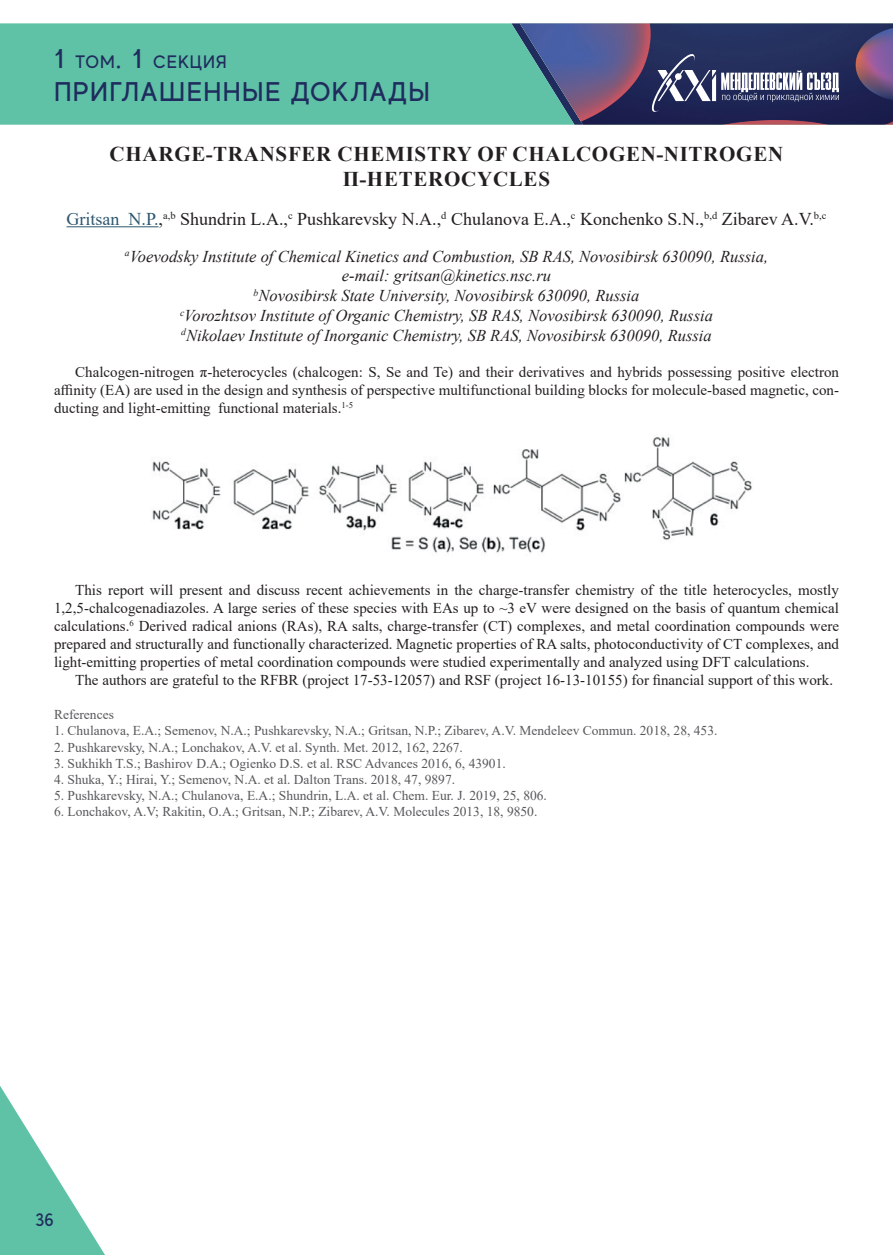
<style>
.page{position:relative;width:893px;height:1255px;background:#fff}
.page>*{position:absolute;margin:0;border:0;box-sizing:border-box;transform-origin:0 0}
.t1{font:500 27px "MADE Evolve Sans";letter-spacing:.05em;color:#1f2c5d}
.t2{font:700 21px/25.2px "Times New Roman";letter-spacing:.035em;color:#231f20;text-align:center}
.t3{font:18px "Times New Roman";color:#231f20}
.t4{font:500 18px "MADE Evolve Sans";letter-spacing:.05em;color:#1f2c5d}
.t5{font:italic 16.5px/19.8px "Times New Roman";color:#231f20;text-align:center}
.t6{font:15px/18px "Times New Roman";color:#231f20;text-align:justify}
.t7{font:13.5px "Times New Roman";color:#57585a}
.s1{font-size:27px}
.s2{color:#2e576f}
</style>
<div class="page">
<div style="left:0;top:23px;width:511px;height:102px;background:#5fc2a6"></div>
<svg style="left:0;top:1086px;width:105px;height:168px"></svg>
<svg style="left:511px;top:23px;width:382px;height:102px;background:#4a5278"></svg>
<hr style="left:67px;top:226px;width:92px;height:1px;background:#2e576f">
<img style="left:152px;top:437px;width:600px;height:116px">
<p class="t4" style="left:54px;top:51px;width:174px"><span class="s1">1</span> ТОМ<span class="s1">. 1</span> СЕКЦИЯ</p>
<h1 class="t1" style="left:54px;top:74px;width:377px">ПРИГЛАШЕННЫЕ ДОКЛАДЫ</h1>
<h2 class="t2" style="left:110px;top:141px;width:675px">CHARGE-TRANSFER CHEMISTRY OF CHALCOGEN-NITROGEN<br>Π-HETEROCYCLES</h2>
<p class="t3" style="left:67px;top:206px;width:761px"><span class="s2">Gritsan N.P.</span>,<sup>a,b</sup> Shundrin L.A.,<sup>c</sup> Pushkarevsky N.A.,<sup>d</sup> Chulanova E.A.,<sup>c</sup> Konchenko S.N.,<sup>b,d</sup> Zibarev A.V.<sup>b,c</sup></p>
<p class="t5" style="left:125px;top:246px;width:645px"><sup>a</sup>Voevodsky Institute of Chemical Kinetics and Combustion, SB RAS, Novosibirsk 630090, Russia, e-mail: gritsan@kinetics.nsc.ru<br><sup>b</sup>Novosibirsk State University, Novosibirsk 630090, Russia<br><sup>c</sup>Vorozhtsov Institute of Organic Chemistry, SB RAS, Novosibirsk 630090, Russia<br><sup>d</sup>Nikolaev Institute of Inorganic Chemistry, SB RAS, Novosibirsk 630090, Russia</p>
<p class="t6" style="left:54px;top:362px;width:786px;text-indent:21px">Chalcogen-nitrogen π-heterocycles (chalcogen: S, Se and Te) and their derivatives and hybrids possessing positive electron affinity (EA) are used in the design and synthesis of perspective multifunctional building blocks for molecule-based magnetic, con&shy;ducting and light-emitting functional materials.<sup>1-5</sup></p>
<p class="t6" style="left:54px;top:580px;width:786px;text-indent:21px">This report will present and discuss recent achievements in the charge-transfer chemistry of the title heterocycles, mostly 1,2,5-chalcogenadiazoles. A large series of these species with EAs up to ~3 eV were designed on the basis of quantum chemical calculations.<sup>6</sup> Derived radical anions (RAs), RA salts, charge-transfer (CT) complexes, and metal coordination compounds were prepared and structurally and functionally characterized. Magnetic properties of RA salts, photoconductivity of CT complexes, and light-emitting properties of metal coordination compounds were studied experimentally and analyzed using DFT calculations.</p>
<p class="t6" style="left:75px;top:670px;width:759px">The authors are grateful to the RFBR (project 17-53-12057) and RSF (project 16-13-10155) for financial support of this work.</p>
<p class="t7" style="left:54px;top:705px;width:61px">References</p>
<p class="t7" style="left:54px;top:721px;width:665px">1. Chulanova, E.A.; Semenov, N.A.; Pushkarevsky, N.A.; Gritsan, N.P.; Zibarev, A.V. Mendeleev Commun. 2018, 28, 453.</p>
<p class="t7" style="left:54px;top:737px;width:410px">2. Pushkarevsky, N.A.; Lonchakov, A.V. et al. Synth. Met. 2012, 162, 2267.</p>
<p class="t7" style="left:54px;top:753px;width:453px">3. Sukhikh T.S.; Bashirov D.A.; Ogienko D.S. et al. RSC Advances 2016, 6, 43901.</p>
<p class="t7" style="left:54px;top:769px;width:403px">4. Shuka, Y.; Hirai, Y.; Semenov, N.A. et al. Dalton Trans. 2018, 47, 9897.</p>
<p class="t7" style="left:54px;top:786px;width:494px">5. Pushkarevsky, N.A.; Chulanova, E.A.; Shundrin, L.A. et al. Chem. Eur. J. 2019, 25, 806.</p>
<p class="t7" style="left:54px;top:802px;width:485px">6. Lonchakov, A.V; Rakitin, O.A.; Gritsan, N.P.; Zibarev, A.V. Molecules 2013, 18, 9850.</p>
<p class="t4" style="left:35px;top:1208px;width:20px">36</p>
</div>
